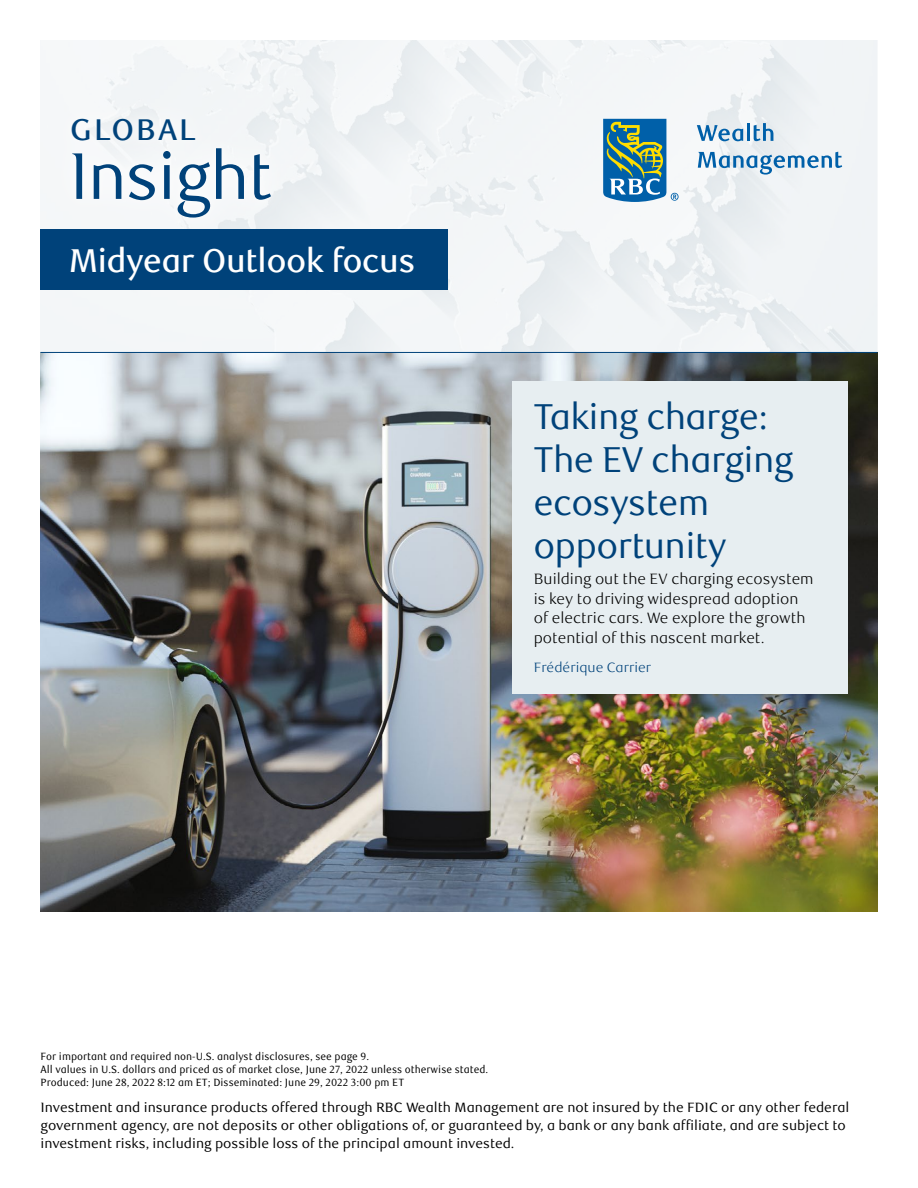
<style>
.page{position:relative;width:918px;height:1188px;background:#fff}
.page>*{position:absolute;margin:0;border:0;box-sizing:border-box;transform-origin:0 0}
.t1{font:66px "RBC Display";color:#00427a}
.t2{font:36px/43.2px "RBC Display";color:#00427a}
.t3{font:500 33px "RBC Display";color:#fff}
.t4{font:500 30px "RBC Text";letter-spacing:.05em;color:#00427a}
.t5{font:300 15px/19.5px "RBC Text";color:#000}
.t6{font:13.5px/18px "RBC Text";color:#000}
.t7{font:300 13.5px "RBC Text";color:#00427a}
.t8{font:10.5px/13px "RBC Text Cond";color:#000}
</style>
<div class="page">
<img style="left:40px;top:40px;width:838px;height:872px">
<hr style="left:40px;top:352px;width:838px;height:1px;background:#00427a">
<svg style="left:603px;top:119px;width:76px;height:83px"></svg>
<svg style="left:697px;top:125px;width:46px;height:16px"></svg>
<hr style="left:747px;top:123px;width:3px;height:18px;background:#0060a9">
<svg style="left:754px;top:123px;width:19px;height:18px"></svg>
<svg style="left:698px;top:152px;width:144px;height:23px"></svg>
<div style="left:45px;top:92px;width:250px;height:152px;background:#f5f7f9"></div>
<div style="left:40px;top:229px;width:408px;height:61px;background:#00427a"></div>
<div style="left:512px;top:381px;width:336px;height:312px;background:#e7eef1"></div>
<h1 class="t4" style="left:70px;top:112px;width:128px">GLOBAL</h1>
<h1 class="t1" style="left:70px;top:138px;width:203px">Insight</h1>
<h2 class="t3" style="left:70px;top:241px;width:347px">Midyear Outlook focus</h2>
<p class="t2" style="left:534px;top:395px;width:261px">Taking charge:<br>The EV charging ecosystem opportunity</p>
<p class="t5" style="left:534px;top:570px;width:281px">Building out the EV charging ecosystem is key to driving widespread adoption of electric cars. We explore the growth potential of this nascent market.</p>
<p class="t7" style="left:534px;top:659px;width:119px">Frédérique Carrier</p>
<p class="t8" style="left:40px;top:1050px;width:449px">For important and required non-U.S. analyst disclosures, see page 9.<br>All values in U.S. dollars and priced as of market close, June 27, 2022 unless otherwise stated.<br>Produced: June 28, 2022 8:12 am ET; Disseminated: June 29, 2022 3:00 pm ET</p>
<p class="t6" style="left:40px;top:1098px;width:810px">Investment and insurance products offered through RBC Wealth Management are not insured by the FDIC or any other federal government agency, are not deposits or other obligations of, or guaranteed by, a bank or any bank affiliate, and are subject to investment risks, including possible loss of the principal amount invested.</p>
</div>
